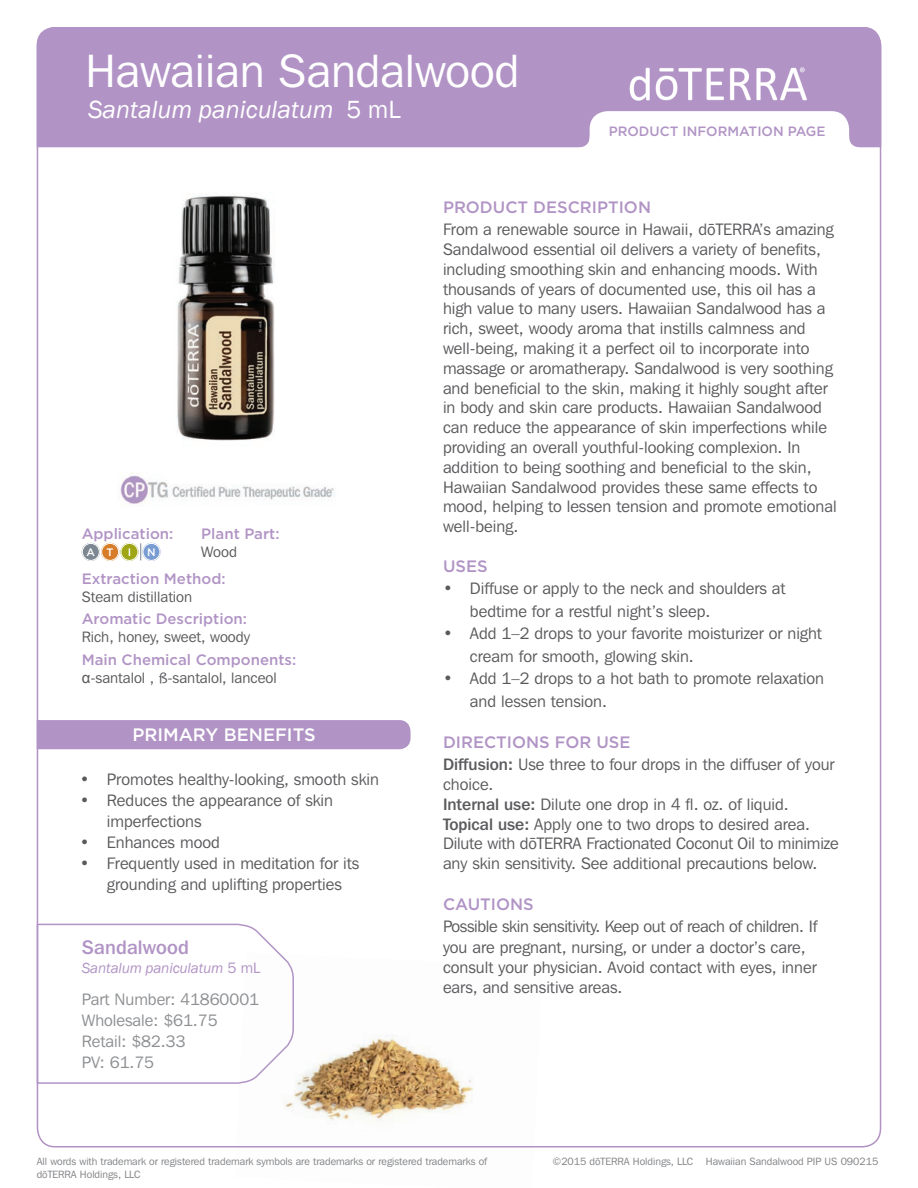
<style>
.page{position:relative;width:918px;height:1188px;background:#fff}
.page>*{position:absolute;margin:0;border:0;box-sizing:border-box;transform-origin:0 0}
.t1{font:46.5px "Franklin Gothic IT Cby BT";color:#fff}
.t2{font:italic 25.5px "Franklin Gothic";color:#fff}
.t3{font:500 19.5px "Franklin Gothic IT Cby BT";letter-spacing:.01em;color:#b194c5}
.t4{font:500 18px "Gotham";color:#fff}
.t5{font:16.5px/19.8px "Franklin Gothic IT Cby BT";color:#5a5a5d}
.t6{font:16.5px/21px "Franklin Gothic IT Cby BT";color:#8d8f92}
.t7{font:500 16.5px "Gotham";color:#b194c5}
.t8{font:500 15px "Gotham";color:#b194c5}
.t9{font:15px "Franklin Gothic IT Cby BT";color:#5a5a5d}
.t10{font:italic 15px "Franklin Gothic";letter-spacing:-.01em;color:#b194c5}
.t11{font:500 13.5px "Gotham";color:#b194c5}
.t12{font:500 10.8px "Gotham";color:#fff}
.t13{font:10.5px/12.6px "Franklin Gothic IT Cby BT";color:#808285}
.s1{font-style:normal}
.s2{font-family:"Arial"}
.s3{font-family:"Franklin Gothic IT Cby BT";font-style:normal}
.s4{font-family:"Franklin Gothic"}
.s5{font-weight:500}
</style>
<div class="page">
<img style="left:177px;top:193px;width:98px;height:248px">
<img style="left:284px;top:1035px;width:189px;height:86px">
<div style="left:37px;top:27px;width:844px;height:120px;background:#b194c5"></div>
<img style="left:618px;top:64px;width:201px;height:41px">
<svg style="left:36px;top:719px;width:375px;height:31px;background:#b69ac8"></svg>
<svg style="left:580px;top:111px;width:279px;height:37px"></svg>
<svg style="left:140px;top:543px;width:1px;height:17px"></svg>
<div style="left:82px;top:543px;width:18px;height:18px;background:#7c8791;border-radius:50%"></div>
<div style="left:82px;top:543px;width:17px;height:18px;border:1px solid #fff;border-radius:50%"></div>
<div style="left:101px;top:543px;width:18px;height:18px;background:#d77c29;border-radius:50%"></div>
<div style="left:101px;top:543px;width:18px;height:18px;border:1px solid #fff;border-radius:50%"></div>
<svg style="left:120px;top:543px;width:19px;height:18px"></svg>
<div style="left:121px;top:543px;width:17px;height:18px;border:1px solid #fff;border-radius:50%"></div>
<svg style="left:142px;top:543px;width:19px;height:18px"></svg>
<div style="left:143px;top:543px;width:17px;height:18px;border:1px solid #fff;border-radius:50%"></div>
<img style="left:120px;top:472px;width:214px;height:34px">
<svg style="left:36px;top:922px;width:259px;height:163px"></svg>
<h1 class="t1" style="left:85px;top:42px;width:435px">Hawaiian Sandalwood</h1>
<h2 class="t2" style="left:88px;top:94px;width:314px">Santalum paniculatum <span class="s1">5 mL</span></h2>
<p class="t8" style="left:82px;top:523px;width:93px">Application:</p>
<p class="t12" style="left:87px;top:545px;width:29px">A T</p>
<p class="t12" style="left:128px;top:545px;width:5px">I</p>
<p class="t12" style="left:147px;top:545px;width:10px">N</p>
<p class="t8" style="left:82px;top:568px;width:145px">Extraction Method:</p>
<p class="t9" style="left:82px;top:587px;width:112px">Steam distillation</p>
<p class="t8" style="left:82px;top:609px;width:167px">Aromatic Description:</p>
<p class="t9" style="left:82px;top:628px;width:170px">Rich, honey, sweet, woody</p>
<p class="t8" style="left:82px;top:649px;width:216px">Main Chemical Components:</p>
<p class="t9" style="left:82px;top:668px;width:197px"><span class="s2">α</span>-santalol , ß-santalol, lanceol</p>
<p class="t8" style="left:201px;top:523px;width:80px">Plant Part:</p>
<p class="t9" style="left:201px;top:542px;width:37px">Wood</p>
<p class="t4" style="left:132px;top:723px;width:185px">PRIMARY BENEFITS</p>
<p class="t5" style="left:80px;top:769px;width:301px">• Promotes healthy-looking, smooth skin</p>
<p class="t5" style="left:107px;top:790px;width:228px;line-height:21px;text-indent:-27px">• Reduces the appearance of skin imperfections</p>
<p class="t5" style="left:80px;top:832px;width:141px">• Enhances mood</p>
<p class="t5" style="left:80px;top:853px;width:281px;line-height:21px;text-align:center">• Frequently used in meditation for its grounding and uplifting properties</p>
<p class="t3" style="left:82px;top:935px;width:109px">Sandalwood</p>
<p class="t10" style="left:82px;top:959px;width:180px">Santalum paniculatum <span class="s3">5 mL</span></p>
<p class="t6" style="left:82px;top:988px;width:179px">Part Number: 41860001<br>Wholesale: $61.75<br>Retail: $82.33<br>PV: 61.75</p>
<p class="t11" style="left:609px;top:123px;width:218px">PRODUCT INFORMATION PAGE</p>
<p class="t7" style="left:443px;top:196px;width:210px">PRODUCT DESCRIPTION</p>
<p class="t5" style="left:443px;top:219px;width:395px">From a renewable source in Hawaii, d<span class="s4">ō</span>TERRA’s amazing Sandalwood essential oil delivers a variety of benefits, including smoothing skin and enhancing moods. With thousands of years of documented use, this oil has a high value to many users. Hawaiian Sandalwood has a rich, sweet, woody aroma that instills calmness and well-being, making it a perfect oil to incorporate into massage or aromatherapy. Sandalwood is very soothing and beneficial to the skin, making it highly sought after in body and skin care products. Hawaiian Sandalwood can reduce the appearance of skin imperfections while providing an overall youthful-looking complexion. In addition to being soothing and beneficial to the skin, Hawaiian Sandalwood provides these same effects to mood, helping to lessen tension and promote emotional well-being.</p>
<p class="t7" style="left:443px;top:555px;width:46px">USES</p>
<p class="t5" style="left:470px;top:577px;width:317px;line-height:22.5px;text-indent:-27px">• Diffuse or apply to the neck and shoulders at bedtime for a restful night’s sleep.</p>
<p class="t5" style="left:470px;top:622px;width:353px;line-height:22.5px;text-indent:-27px">• Add 1–2 drops to your favorite moisturizer or night cream for smooth, glowing skin.</p>
<p class="t5" style="left:470px;top:667px;width:356px;line-height:22.5px;text-indent:-27px">• Add 1–2 drops to a hot bath to promote relaxation and lessen tension.</p>
<p class="t7" style="left:443px;top:731px;width:189px">DIRECTIONS FOR USE</p>
<p class="t5" style="left:443px;top:754px;width:397px"><span class="s5">Diffusion:</span> Use three to four drops in the diffuser of your choice.<br><span class="s5">Internal use:</span> Dilute one drop in 4 fl. oz. of liquid.<br><span class="s5">Topical use:</span> Apply one to two drops to desired area.<br>Dilute with d<span class="s4">ō</span>TERRA Fractionated Coconut Oil to minimize any skin sensitivity. See additional precautions below.</p>
<p class="t7" style="left:443px;top:893px;width:92px">CAUTIONS</p>
<p class="t5" style="left:443px;top:916px;width:376px;line-height:20.2px">Possible skin sensitivity. Keep out of reach of children. If you are pregnant, nursing, or under a doctor’s care, consult your physician. Avoid contact with eyes, inner ears, and sensitive areas.</p>
<p class="t13" style="left:37px;top:1155px;width:452px">All words with trademark or registered trademark symbols are trademarks or registered trademarks of d<span class="s4">ō</span>TERRA Holdings, LLC</p>
<p class="t13" style="left:553px;top:1154px;width:327px">©2015 d<span class="s4">ō</span>TERRA Holdings, LLC Hawaiian Sandalwood PIP US 090215</p>
</div>
